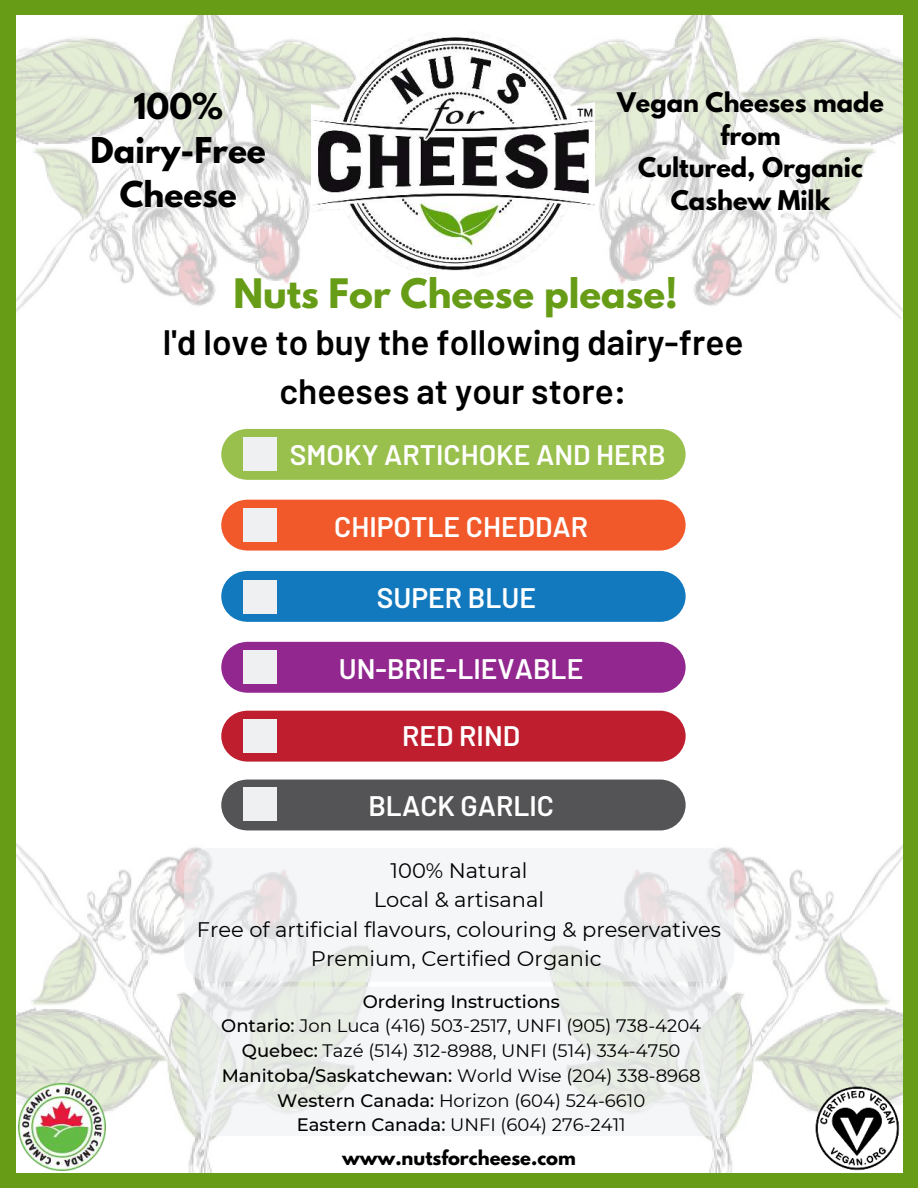
<style>
.page{position:relative;width:918px;height:1188px;background:#fff}
.page>*{position:absolute;margin:0;border:0;box-sizing:border-box;transform-origin:0 0}
.t1{font:700 36px "League Spartan";color:#669c16}
.t2{font:600 35.25px/48.3px "Barlow";color:#000;text-align:center}
.t3{font:700 31.5px/43.8px "League Spartan";color:#000;text-align:center}
.t4{font:600 28.2px "Barlow";color:#fff}
.t5{font:700 24px/32.7px "League Spartan";color:#000;text-align:center}
.t6{font:21px/29.2px "Montserrat";color:#000;text-align:center}
.t7{font:18px/24.8px "Montserrat";color:#000;text-align:center}
.t8{font:700 18px "League Spartan";color:#000}
.s1{font-weight:500}
</style>
<div class="page">
<img style="left:15px;top:15px;width:296px;height:373px">
<img style="left:595px;top:15px;width:308px;height:304px">
<img style="left:311px;top:32px;width:284px;height:243px">
<div style="left:221px;top:429px;width:465px;height:51px;background:#99c04d;border-radius:25px"></div>
<div style="left:221px;top:500px;width:465px;height:51px;background:#f1592a;border-radius:25px"></div>
<div style="left:221px;top:571px;width:465px;height:51px;background:#1279be;border-radius:25px"></div>
<img style="left:15px;top:765px;width:391px;height:408px">
<img style="left:515px;top:779px;width:388px;height:394px">
<div style="left:221px;top:642px;width:465px;height:51px;background:#92278f;border-radius:25px"></div>
<div style="left:243px;top:438px;width:34px;height:33px;background:#eef0f2"></div>
<div style="left:243px;top:508px;width:34px;height:34px;background:#eef0f2"></div>
<div style="left:243px;top:580px;width:34px;height:34px;background:#eef0f2"></div>
<div style="left:243px;top:650px;width:34px;height:34px;background:#eef0f2"></div>
<div style="left:221px;top:711px;width:465px;height:51px;background:#bf1e2e;border-radius:25px"></div>
<div style="left:243px;top:719px;width:34px;height:34px;background:#eef0f2"></div>
<svg style="left:184px;top:848px;width:550px;height:134px;fill:#f5f6f7"></svg>
<img style="left:18px;top:1084px;width:87px;height:86px">
<img style="left:813px;top:1084px;width:90px;height:89px">
<div style="left:0;top:0;width:918px;height:15px;background:#669c16"></div>
<div style="left:10px;top:1173px;width:908px;height:15px;background:#669c16"></div>
<div style="left:903px;top:0;width:15px;height:1188px;background:#669c16"></div>
<div style="left:0;top:0;width:15px;height:1188px;background:#669c16"></div>
<svg style="left:186px;top:986px;width:551px;height:150px;fill:#f5f6f7"></svg>
<div style="left:221px;top:780px;width:465px;height:50px;background:#545456;border-radius:25px"></div>
<div style="left:243px;top:788px;width:34px;height:33px;background:#eef0f2"></div>
<h3 class="t3" style="left:91px;top:84px;width:177px">100%<br>Dairy-Free<br>Cheese</h3>
<h3 class="t5" style="left:617px;top:86px;width:268px">Vegan Cheeses made from<br>Cultured, Organic<br>Cashew Milk</h3>
<h1 class="t1" style="left:234px;top:266px;width:446px">Nuts For Cheese please!</h1>
<h2 class="t2" style="left:162px;top:318px;width:583px">I'd love to buy the following dairy-free cheeses at your store:</h2>
<h3 class="t4" style="left:290px;top:438px;width:377px">SMOKY ARTICHOKE AND HERB</h3>
<h3 class="t4" style="left:334px;top:509px;width:255px">CHIPOTLE CHEDDAR</h3>
<h3 class="t4" style="left:377px;top:580px;width:161px">SUPER BLUE</h3>
<h3 class="t4" style="left:339px;top:651px;width:246px">UN-BRIE-LIEVABLE</h3>
<h3 class="t4" style="left:402px;top:718px;width:119px">RED RIND</h3>
<h3 class="t4" style="left:368px;top:789px;width:187px">BLACK GARLIC</h3>
<p class="t6" style="left:197px;top:855px;width:526px">100% Natural<br>Local &amp; artisanal<br>Free of artificial flavours, colouring &amp; preservatives<br>Premium, Certified Organic</p>
<p class="t7" style="left:221px;top:988px;width:481px"><span class="s1">Ordering Instructions<br>Ontario:</span> Jon Luca (416) 503-2517, UNFI (905) 738-4204<br><span class="s1">Quebec:</span> Tazé (514) 312-8988, UNFI (514) 334-4750<br><span class="s1">Manitoba/Saskatchewan:</span> World Wise (204) 338-8968<br><span class="s1">Western Canada:</span> Horizon (604) 524-6610<br><span class="s1">Eastern Canada:</span> UNFI (604) 276-2411</p>
<p class="t8" style="left:342px;top:1143px;width:235px">www.nutsforcheese.com</p>
</div>
